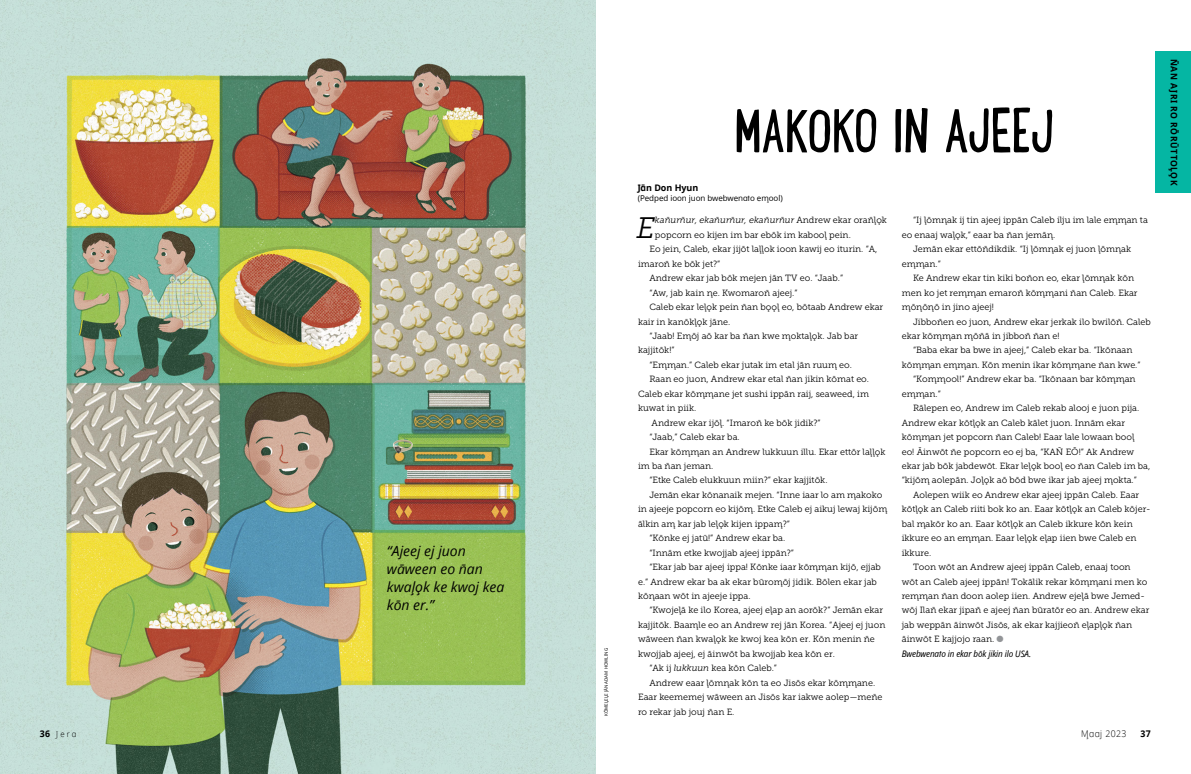
<style>
.page{position:relative;width:1191px;height:774px;background:#fff}
.page>*{position:absolute;margin:0;border:0;box-sizing:border-box;transform-origin:0 0}
.ARTCL_title{font:66px "Lunch Box";letter-spacing:-.04em;color:#000}
.ARTCL_para_first{font:29.5px "Museo Slablds Lat 300 Italic";color:#000}
.ARTCL_kicker{font:italic 14px/18px "Dots Solidlds Lat";color:#000}
.t1{font:300 9.2px "Dots Solidlds Lat";letter-spacing:.05em;color:#000;scale:.95 1}
.t2{font:700 9.2px "Dots Solidlds Lat";color:#000;scale:.95 1}
.ARTCL_para{font:9px/14.4px "Museo Slablds Lat 300";color:#000}
.ARTCL_para_first-2{font:9px/14.4px "Museo Slablds Lat 300";color:#000}
.POP_para{font:italic 9px "Dots Solid Condlds Lat";letter-spacing:-.01em;color:#000}
.ARTCL-BY_para_first{font:700 9px "Dots Solidlds Lat";letter-spacing:.05em;color:#000;scale:.95 1}
.ARTCL-BY_para_first-2{font:700 9px "Dots Solidlds Lat";letter-spacing:-.005em;color:#000}
.t3{font:300 8.2px "Dots Solidlds Lat";color:#000;scale:.95 1}
.ARTCL-BY_para{font:8px "Dots Solidlds Lat";letter-spacing:-.005em;color:#000}
.FIGimg-CRDT_para{font:4.5px "Dots Solidlds Lat";color:#000}
.s1{font-family:"Museo Slablds Lat 300 Italic"}
.s2{font-family:"Ding P Ilds Dpi";color:#939598}
.s3{font-weight:700;font-size:9.2px}
</style>
<div class="page">
<div style="left:1155px;top:51px;width:36px;height:142px;background:#05b6a3"></div>
<img style="left:0;top:0;width:596px;height:774px">
<img style="left:391px;top:440px;width:23px;height:14px">
<p class="ARTCL_title" style="left:734px;top:85px;width:322px">MAKOKO IN AJEEJ</p>
<p class="ARTCL_kicker" style="left:387px;top:542px;width:119px">“Ajeej ej juon wāween eo n̄an kwaļo̧k ke kwoj kea kōn er.”</p>
<p class="FIGimg-CRDT_para" style="left:603px;top:716px;width:70px;rotate:-90deg">KŌMEĻEĻE JĀN ADAM HOWLING</p>
<p class="ARTCL-BY_para_first-2" style="left:638px;top:181px;width:62px">Jān Don Hyun</p>
<p class="ARTCL-BY_para" style="left:638px;top:192px;width:146px">(Pedped ioon juon bwebwenato em̧ool)</p>
<p class="ARTCL_para_first" style="left:636px;top:206px;width:20px">E</p>
<p class="ARTCL_para_first-2" style="left:655px;top:213px;width:233px"><span class="s1">kan̄urn̄ur, ekan̄urn̄ur, ekan̄urn̄ur</span> Andrew ekar oran̄ļo̧k popcorn eo kijen im bar ebōk im kabooļ pein.</p>
<p class="ARTCL_para" style="left:638px;top:242px;width:241px;text-indent:11px">Eo jein, Caleb, ekar jijōt laļļok ioon kawij eo iturin. “A, imaron̄ ke bōk jet?”</p>
<p class="ARTCL_para" style="left:649px;top:271px;width:195px">Andrew ekar jab bōk mejen jān TV eo. “Jaab.”</p>
<p class="ARTCL_para" style="left:649px;top:285px;width:150px">“Aw, jab kain ņe. Kwomaron̄ ajeej.”</p>
<p class="ARTCL_para" style="left:638px;top:299px;width:247px;text-indent:11px">Caleb ekar leļo̧k pein n̄an bo̧o̧ļ eo, bōtaab Andrew ekar kair in kanōkļo̧k jāne.</p>
<p class="ARTCL_para" style="left:638px;top:328px;width:222px;text-indent:11px">“Jaab! Em̧ōj aō kar ba n̄an kwe m̧oktaļo̧k. Jab bar kajjitōk!”</p>
<p class="ARTCL_para" style="left:649px;top:357px;width:204px">“Em̧m̧an.” Caleb ekar jutak im etal jān ruum̧ eo.</p>
<p class="ARTCL_para" style="left:638px;top:372px;width:232px;text-align:justify;text-indent:11px">Raan eo juon, Andrew ekar etal n̄an jikin kōmat eo.<br>Caleb ekar kōm̧m̧ane jet sushi ippān raij, seaweed, im kuwat in piik.</p>
<p class="ARTCL_para" style="left:651px;top:415px;width:170px">Andrew ekar ijōļ. “Imaron̄ ke bōk jidik?”</p>
<p class="ARTCL_para" style="left:649px;top:429px;width:92px">“Jaab,” Caleb ekar ba.</p>
<p class="ARTCL_para" style="left:638px;top:444px;width:249px;text-indent:11px">Ekar kōm̧m̧an an Andrew lukkuun illu. Ekar ettōr laļļo̧k im ba n̄an jeman.</p>
<p class="ARTCL_para" style="left:649px;top:473px;width:180px">“Etke Caleb elukkuun miin?” ekar kajjitōk.</p>
<p class="ARTCL_para" style="left:638px;top:487px;width:251px;text-indent:11px">Jemān ekar kōnanaik mejen. “Inne iaar lo am m̧akoko in ajeeje popcorn eo kijōm̧. Etke Caleb ej aikuj lewaj kijōm̧ ālkin am̧ kar jab leļo̧k kijen ippam̧?”</p>
<p class="ARTCL_para" style="left:649px;top:531px;width:137px">“Kōnke ej jatū!” Andrew ekar ba.</p>
<p class="ARTCL_para" style="left:649px;top:545px;width:146px">“Innām etke kwojjab ajeej ippān?”</p>
<p class="ARTCL_para" style="left:638px;top:559px;width:244px;text-indent:11px">“Ekar jab bar ajeej ippa! Kōnke iaar kōm̧m̧an kijō, ejjab e.” Andrew ekar ba ak ekar būrom̧ōj jidik. Bōlen ekar jab kōņaan wōt in ajeeje ippa.</p>
<p class="ARTCL_para" style="left:638px;top:603px;width:249px;text-indent:11px">“Kwojeļā ke ilo Korea, ajeej eļap an aorōk?” Jemān ekar kajjitōk. Baam̧le eo an Andrew rej jān Korea. “Ajeej ej juon wāween n̄an kwaļo̧k ke kwoj kea kōn er. Kōn menin n̄e kwojjab ajeej, ej āinwōt ba kwojjab kea kōn er.</p>
<p class="ARTCL_para" style="left:649px;top:661px;width:129px">“Ak ij <span class="s1">lukkuun</span> kea kōn Caleb.”</p>
<p class="ARTCL_para" style="left:638px;top:675px;width:246px;text-indent:11px">Andrew eaar ļōmņak kōn ta eo Jisōs ekar kōm̧m̧ane.<br>Eaar keememej wāween an Jisōs kar iakwe aolep—men̄e ro rekar jab jouj n̄an E.</p>
<p class="ARTCL_para" style="left:901px;top:213px;width:248px;text-indent:11px">“Ij ļōmņak ij tin ajeej ippān Caleb ilju im lale em̧m̧an ta eo enaaj waļo̧k,” eaar ba n̄an jemāņ.</p>
<p class="ARTCL_para" style="left:901px;top:242px;width:231px;text-indent:11px">Jemān ekar ettōn̄dikdik. “Ij ļōmņak ej juon ļōmņak em̧m̧an.”</p>
<p class="ARTCL_para" style="left:901px;top:271px;width:237px;text-indent:11px">Ke Andrew ekar tin kiki bon̄on eo, ekar ļōmņak kōn men ko jet rem̧m̧an emaron̄ kōm̧m̧ani n̄an Caleb. Ekar m̧ōņōņō in jino ajeej!</p>
<p class="ARTCL_para" style="left:901px;top:314px;width:251px;text-indent:11px">Jibbon̄en eo juon, Andrew ekar jerkak ilo bwilōn̄. Caleb ekar kōm̧m̧an m̧ōn̄ā in jibbon̄ n̄an e!</p>
<p class="ARTCL_para" style="left:901px;top:343px;width:240px;text-align:center">“Baba ekar ba bwe in ajeej,” Caleb ekar ba. “Ikōnaan kōm̧m̧an em̧m̧an. Kōn menin ikar kōm̧m̧ane n̄an kwe.”</p>
<p class="ARTCL_para" style="left:901px;top:372px;width:235px;text-indent:11px">“Kom̧m̧ool!” Andrew ekar ba. “Ikōnaan bar kōm̧m̧an em̧m̧an.”</p>
<p class="ARTCL_para" style="left:901px;top:401px;width:250px;text-indent:11px">Rālepen eo, Andrew im Caleb rekab alooj e juon pija.<br>Andrew ekar kōtļo̧k an Caleb kālet juon. Innām ekar kōm̧m̧an jet popcorn n̄an Caleb! Eaar lale lowaan booļ<br>eo! Āinwōt n̄e popcorn eo ej ba, “KAN̄ EŌ!” Ak Andrew ekar jab bōk jabdewōt. Ekar leļo̧k booļ eo n̄an Caleb im ba, “kijōm̧ aolepān. Joļo̧k aō bōd bwe ikar jab ajeej m̧okta.”</p>
<p class="ARTCL_para" style="left:901px;top:487px;width:250px;text-indent:11px">Aolepen wiik eo Andrew ekar ajeej ippān Caleb. Eaar kōtļo̧k an Caleb riiti bok ko an. Eaar kōtļo̧k an Caleb kōjer&shy;bal m̧akōr ko an. Eaar kōtļo̧k an Caleb ikkure kōn kein ikkure eo an em̧m̧an. Eaar leļo̧k eļap iien bwe Caleb en ikkure.</p>
<p class="ARTCL_para" style="left:901px;top:559px;width:249px;text-indent:11px">Toon wōt an Andrew ajeej ippān Caleb, enaaj toon<br>wōt an Caleb ajeej ippān! Tokālik rekar kōm̧m̧ani men ko rem̧m̧an n̄an doon aolep iien. Andrew ejeļā bwe Jemed&shy;wōj Ilan̄ ekar jipan̄ e ajeej n̄an būratōr eo an. Andrew ekar jab weppān āinwōt Jisōs, ak ekar kajjieon̄ eļapļo̧k n̄an āinwōt E kajjojo raan. <span class="s2">●</span></p>
<p class="POP_para" style="left:901px;top:647px;width:131px">Bwebwenato in ekar bōk jikin ilo USA.</p>
<p class="t3" style="left:40px;top:728px;width:40px"><span class="s3">36</span> Jera</p>
<p class="t1" style="left:1081px;top:727px;width:49px">M̧aaj 2023</p>
<p class="t2" style="left:1140px;top:727px;width:12px">37</p>
<p class="ARTCL-BY_para_first" style="left:1180px;top:59px;width:135px;rotate:90deg">N̄AN A JRI RO RŌRŪTTOĻO̧K</p>
</div>
